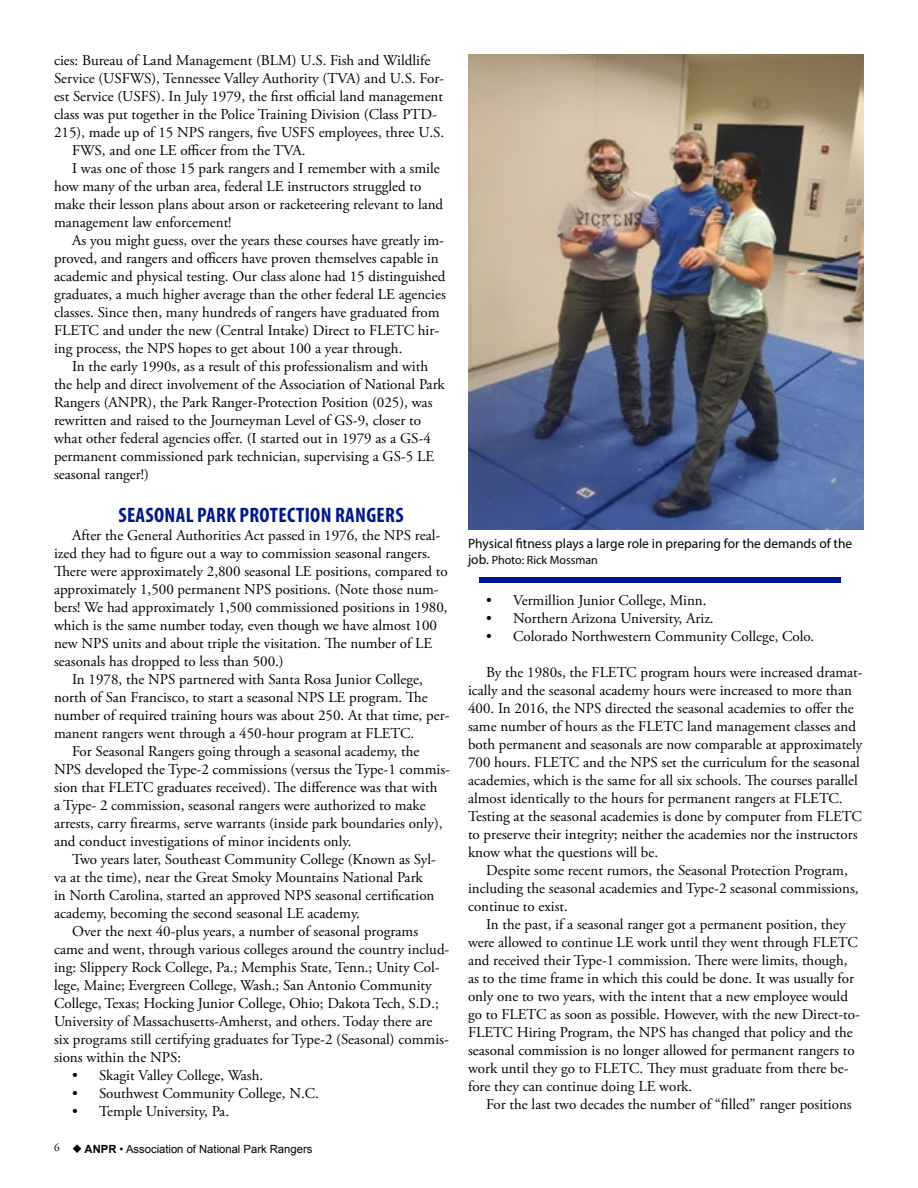
<style>
.page{position:relative;width:918px;height:1188px;background:#fff}
.page>*{position:absolute;margin:0;border:0;box-sizing:border-box;transform-origin:0 0}
.t1{font:700 condensed 21px "Myriad Pro";letter-spacing:.015em;color:#001789}
.t2{font:15px/18px "Adobe Garamond Pro";color:#000}
.t3{font:13.5px "Myriad Pro";color:#000}
.t4{font:12px "Myriad Pro";color:#000}
.t5{font:11.25px "Arial";color:#000}
.s1{font-family:"Adobe Garamond Pro"}
.s2{font-family:"Monotype Sorts";font-size:12px}
.s3{font-weight:700}
.s4{font-size:13.5px}
</style>
<div class="page">
<img style="left:468px;top:54px;width:396px;height:475px">
<div style="left:480px;top:577px;width:361px;height:6px;background:#001789"></div>
<p class="t2" style="left:54px;top:52px;width:378px">cies: Bureau of Land Management (BLM) U.S. Fish and Wildlife</p>
<p class="t2" style="left:54px;top:70px;width:392px">Service (USFWS), Tennessee Valley Authority (TVA) and U.S. For-</p>
<p class="t2" style="left:54px;top:88px;width:391px">est Service (USFS). In July 1979, the first official land management</p>
<p class="t2" style="left:54px;top:106px;width:385px">class was put together in the Police Training Division (Class PTD-</p>
<p class="t2" style="left:54px;top:124px;width:392px">215), made up of 15 NPS rangers, five USFS employees, three U.S.</p>
<p class="t2" style="left:72px;top:142px;width:235px">FWS, and one LE officer from the TVA.</p>
<p class="t2" style="left:72px;top:160px;width:369px">I was one of those 15 park rangers and I remember with a smile</p>
<p class="t2" style="left:54px;top:178px;width:369px">how many of the urban area, federal LE instructors struggled to</p>
<p class="t2" style="left:54px;top:196px;width:391px">make their lesson plans about arson or racketeering relevant to land</p>
<p class="t2" style="left:54px;top:214px;width:179px">management law enforcement!</p>
<p class="t2" style="left:72px;top:232px;width:373px">As you might guess, over the years these courses have greatly im-</p>
<p class="t2" style="left:54px;top:250px;width:386px">proved, and rangers and officers have proven themselves capable in</p>
<p class="t2" style="left:54px;top:268px;width:393px">academic and physical testing. Our class alone had 15 distinguished</p>
<p class="t2" style="left:54px;top:286px;width:393px">graduates, a much higher average than the other federal LE agencies</p>
<p class="t2" style="left:54px;top:304px;width:387px">classes. Since then, many hundreds of rangers have graduated from</p>
<p class="t2" style="left:54px;top:322px;width:387px">FLETC and under the new (Central Intake) Direct to FLETC hir-</p>
<p class="t2" style="left:54px;top:340px;width:350px">ing process, the NPS hopes to get about 100 a year through.</p>
<p class="t2" style="left:72px;top:358px;width:358px">In the early 1990s, as a result of this professionalism and with</p>
<p class="t2" style="left:54px;top:376px;width:392px">the help and direct involvement of the Association of National Park</p>
<p class="t2" style="left:54px;top:394px;width:380px">Rangers (ANPR), the Park Ranger-Protection Position (025), was</p>
<p class="t2" style="left:54px;top:412px;width:369px">rewritten and raised to the Journeyman Level of GS-9, closer to</p>
<p class="t2" style="left:54px;top:430px;width:378px">what other federal agencies offer. (I started out in 1979 as a GS-4</p>
<p class="t2" style="left:54px;top:448px;width:382px">permanent commissioned park technician, supervising a GS-5 LE</p>
<p class="t2" style="left:54px;top:466px;width:96px">seasonal ranger!)</p>
<h1 class="t1" style="left:118px;top:502px;width:287px">SEASONAL PARK PROTECTION RANGERS</h1>
<p class="t2" style="left:72px;top:527px;width:370px">After the General Authorities Act passed in 1976, the NPS real-</p>
<p class="t2" style="left:54px;top:545px;width:378px">ized they had to figure out a way to commission seasonal rangers.</p>
<p class="t2" style="left:54px;top:563px;width:395px">There were approximately 2,800 seasonal LE positions, compared to</p>
<p class="t2" style="left:54px;top:581px;width:386px">approximately 1,500 permanent NPS positions. (Note those num-</p>
<p class="t2" style="left:54px;top:599px;width:395px">bers! We had approximately 1,500 commissioned positions in 1980,</p>
<p class="t2" style="left:54px;top:617px;width:385px">which is the same number today, even though we have almost 100</p>
<p class="t2" style="left:54px;top:635px;width:380px">new NPS units and about triple the visitation. The number of LE</p>
<p class="t2" style="left:54px;top:653px;width:231px">seasonals has dropped to less than 500.)</p>
<p class="t2" style="left:72px;top:671px;width:352px">In 1978, the NPS partnered with Santa Rosa Junior College,</p>
<p class="t2" style="left:54px;top:689px;width:375px">north of San Francisco, to start a seasonal NPS LE program. The</p>
<p class="t2" style="left:54px;top:707px;width:397px">number of required training hours was about 250. At that time, per-</p>
<p class="t2" style="left:54px;top:725px;width:362px">manent rangers went through a 450-hour program at FLETC.</p>
<p class="t2" style="left:72px;top:743px;width:349px">For Seasonal Rangers going through a seasonal academy, the</p>
<p class="t2" style="left:54px;top:761px;width:397px">NPS developed the Type-2 commissions (versus the Type-1 commis-</p>
<p class="t2" style="left:54px;top:779px;width:385px">sion that FLETC graduates received). The difference was that with</p>
<p class="t2" style="left:54px;top:797px;width:373px">a Type- 2 commission, seasonal rangers were authorized to make</p>
<p class="t2" style="left:54px;top:815px;width:390px">arrests, carry firearms, serve warrants (inside park boundaries only),</p>
<p class="t2" style="left:54px;top:833px;width:299px">and conduct investigations of minor incidents only.</p>
<p class="t2" style="left:72px;top:851px;width:365px">Two years later, Southeast Community College (Known as Syl-</p>
<p class="t2" style="left:54px;top:869px;width:370px">va at the time), near the Great Smoky Mountains National Park</p>
<p class="t2" style="left:54px;top:887px;width:382px">in North Carolina, started an approved NPS seasonal certification</p>
<p class="t2" style="left:54px;top:905px;width:308px">academy, becoming the second seasonal LE academy.</p>
<p class="t2" style="left:72px;top:923px;width:348px">Over the next 40-plus years, a number of seasonal programs</p>
<p class="t2" style="left:54px;top:941px;width:397px">came and went, through various colleges around the country includ-</p>
<p class="t2" style="left:54px;top:959px;width:387px">ing: Slippery Rock College, Pa.; Memphis State, Tenn.; Unity Col-</p>
<p class="t2" style="left:54px;top:977px;width:379px">lege, Maine; Evergreen College, Wash.; San Antonio Community</p>
<p class="t2" style="left:54px;top:995px;width:386px">College, Texas; Hocking Junior College, Ohio; Dakota Tech, S.D.;</p>
<p class="t2" style="left:54px;top:1013px;width:380px">University of Massachusetts-Amherst, and others. Today there are</p>
<p class="t2" style="left:54px;top:1031px;width:396px">six programs still certifying graduates for Type-2 (Seasonal) commis-</p>
<p class="t2" style="left:54px;top:1049px;width:129px">sions within the NPS:</p>
<p class="t2" style="left:72px;top:1067px;width:193px">• Skagit Valley College, Wash.</p>
<p class="t2" style="left:72px;top:1085px;width:248px">• Southwest Community College, N.C.</p>
<p class="t2" style="left:72px;top:1103px;width:159px">• Temple University, Pa.</p>
<p class="t5" style="left:54px;top:1141px;width:260px"><span class="s1">6</span> <span class="s2">u</span> <span class="s3">ANPR</span> • Association of National Park Rangers</p>
<p class="t3" style="left:468px;top:535px;width:386px">Physical fitness plays a large role in preparing for the demands of the</p>
<p class="t4" style="left:468px;top:553px;width:131px"><span class="s4">job.</span> Photo: Rick Mossman</p>
<p class="t2" style="left:486px;top:592px;width:222px">• Vermillion Junior College, Minn.</p>
<p class="t2" style="left:486px;top:610px;width:229px">• Northern Arizona University, Ariz.</p>
<p class="t2" style="left:486px;top:628px;width:330px">• Colorado Northwestern Community College, Colo.</p>
<p class="t2" style="left:468px;top:664px;width:396px;text-indent:18px">By the 1980s, the FLETC program hours were increased dramat&shy;ically and the seasonal academy hours were increased to more than 400. In 2016, the NPS directed the seasonal academies to offer the same number of hours as the FLETC land management classes and both permanent and seasonals are now comparable at approximately 700 hours. FLETC and the NPS set the curriculum for the seasonal academies, which is the same for all six schools. The courses parallel almost identically to the hours for permanent rangers at FLETC.<br>Testing at the seasonal academies is done by computer from FLETC to preserve their integrity; neither the academies nor the instructors know what the questions will be.</p>
<p class="t2" style="left:468px;top:862px;width:392px;text-indent:18px">Despite some recent rumors, the Seasonal Protection Program, including the seasonal academies and Type-2 seasonal commissions, continue to exist.</p>
<p class="t2" style="left:468px;top:916px;width:393px;text-indent:18px">In the past, if a seasonal ranger got a permanent position, they were allowed to continue LE work until they went through FLETC and received their Type-1 commission. There were limits, though, as to the time frame in which this could be done. It was usually for only one to two years, with the intent that a new employee would go to FLETC as soon as possible. However, with the new Direct-to-FLETC Hiring Program, the NPS has changed that policy and the seasonal commission is no longer allowed for permanent rangers to work until they go to FLETC. They must graduate from there be&shy;fore they can continue doing LE work.</p>
<p class="t2" style="left:486px;top:1096px;width:367px">For the last two decades the number of “filled” ranger positions</p>
</div>
